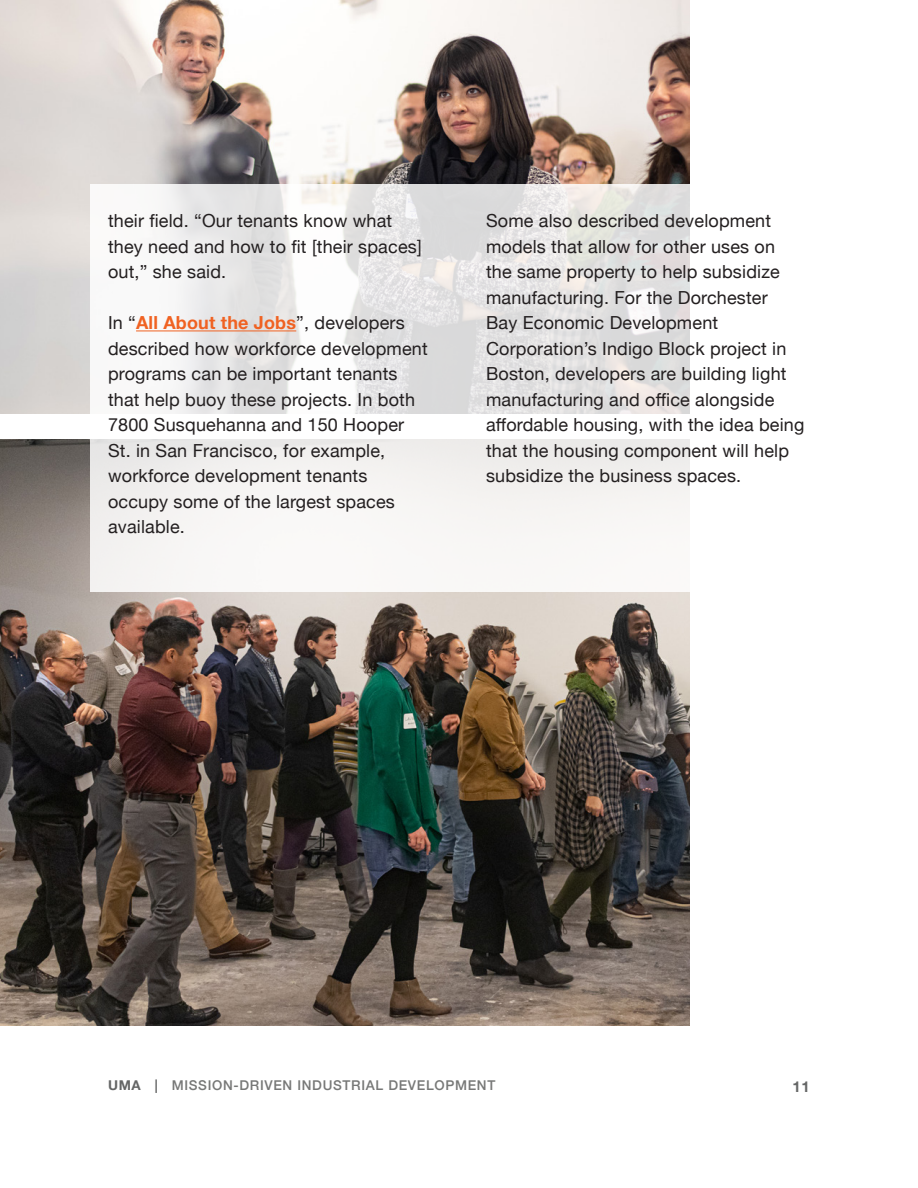
<style>
.page{position:relative;width:918px;height:1188px;background:#fff}
.page>*{position:absolute;margin:0;border:0;box-sizing:border-box;transform-origin:0 0}
.t1{font:18px/25.5px "Helvetica Neue";letter-spacing:.01em;color:#231f20}
.t2{font:700 15px "Helvetica Neue";color:#656666}
.t3{font:500 13.5px "Helvetica Neue";letter-spacing:.05em;color:#777877}
.s1{font-weight:700;color:#f06222}
.s2{font-weight:700;color:#656666}
</style>
<div class="page">
<img style="left:0;top:0;width:690px;height:414px">
<img style="left:0;top:440px;width:690px;height:586px">
<svg style="left:90px;top:184px;width:600px;height:408px"></svg>
<hr style="left:136px;top:330px;width:160px;height:1px;background:#f06222">
<p class="t1" style="left:108px;top:209px;width:315px">their field. “Our tenants know what they need and how to fit [their spaces] out,” she said.</p>
<p class="t1" style="left:108px;top:311px;width:321px">In “<span class="s1">All About the Jobs</span>”, developers described how workforce development programs can be important tenants that help buoy these projects. In both<br>7800 Susquehanna and 150 Hooper<br>St. in San Francisco, for example, workforce development tenants occupy some of the largest spaces available.</p>
<p class="t1" style="left:486px;top:209px;width:320px">Some also described development models that allow for other uses on the same property to help subsidize manufacturing. For the Dorchester<br>Bay Economic Development Corporation’s Indigo Block project in Boston, developers are building light manufacturing and office alongside affordable housing, with the idea being that the housing component will help subsidize the business spaces.</p>
<p class="t3" style="left:108px;top:1075px;width:389px"><span class="s2">UMA |</span> MISSION-DRIVEN INDUSTRIAL DEVELOPMENT</p>
<p class="t2" style="left:793px;top:1075px;width:19px">11</p>
</div>
